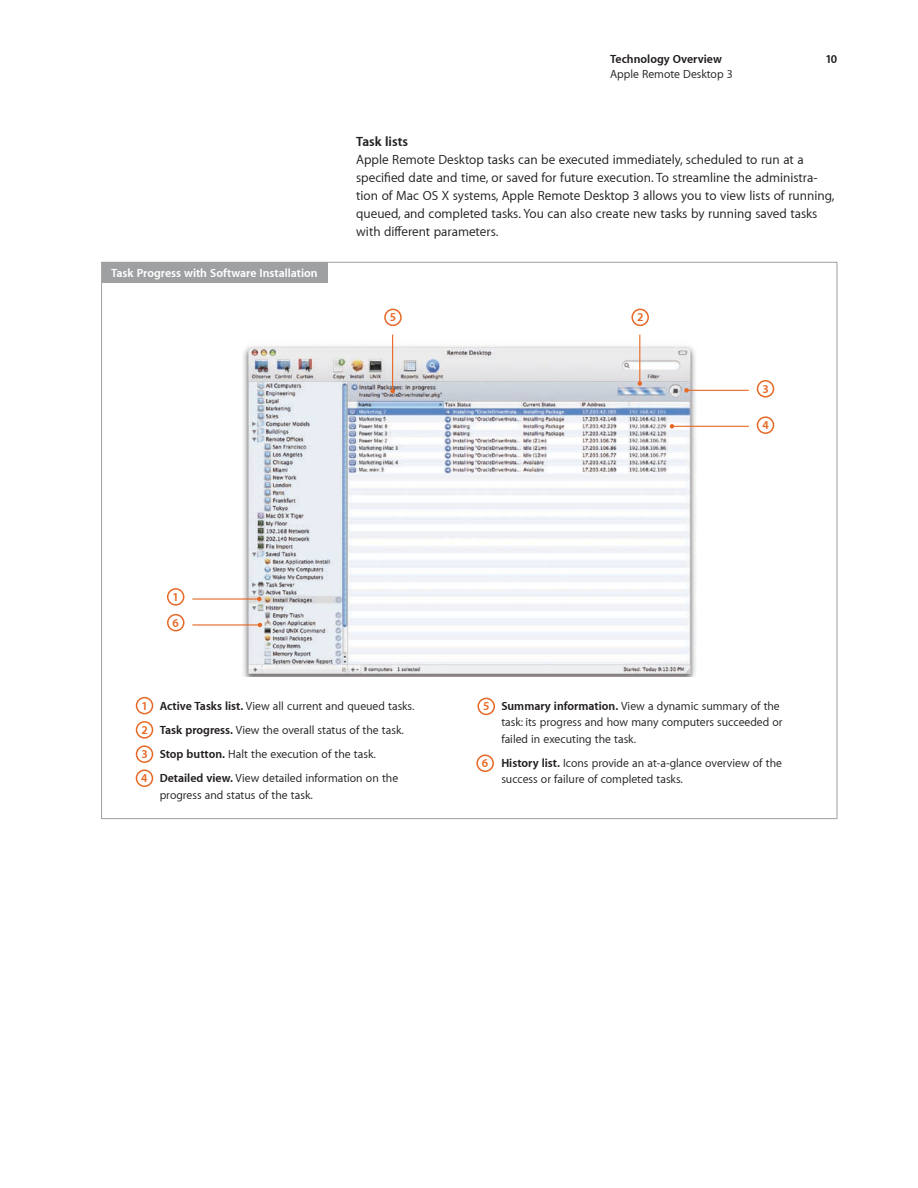
<style>
.page{position:relative;width:918px;height:1188px;background:#fff}
.page>*{position:absolute;margin:0;border:0;box-sizing:border-box;transform-origin:0 0}
.t1{font:13.5px/18px "Myriad Set Text";color:#231f20}
.t2{font:700 13.5px "Myriad Set";color:#231f20}
.t3{font:12px/24px "Myriad Set Text";color:#231f20}
.t4{font:700 12px "Myriad Set";color:#fff}
.t5{font:700 12px "Myriad Set";color:#231f20}
.t6{font:700 12px/24px "Myriad Set";color:#e76825}
.s1{font-family:"Myriad Set";font-weight:700}
</style>
<div class="page">
<div style="left:102px;top:262px;width:225px;height:21px;background:#9ea0a2"></div>
<img style="left:243px;top:337px;width:497px;height:340px">
<hr style="left:192px;top:598px;width:67px;height:2px;background:#e76825">
<svg style="left:257px;top:597px;width:5px;height:4px"></svg>
<hr style="left:192px;top:624px;width:68px;height:2px;background:#e76825">
<svg style="left:258px;top:623px;width:4px;height:4px"></svg>
<hr style="left:687px;top:390px;width:62px;height:1px;background:#e76825">
<svg style="left:684px;top:388px;width:5px;height:5px"></svg>
<hr style="left:672px;top:426px;width:77px;height:1px;background:#e76825">
<svg style="left:670px;top:424px;width:4px;height:5px"></svg>
<div style="left:167px;top:588px;width:17px;height:18px;border:2px solid #e76825;border-radius:50%"></div>
<div style="left:384px;top:309px;width:18px;height:17px;border:2px solid #e76825;border-radius:50%"></div>
<div style="left:167px;top:614px;width:17px;height:17px;border:2px solid #e76825;border-radius:50%"></div>
<hr style="left:392px;top:335px;width:1px;height:56px;background:#e76825">
<svg style="left:390px;top:389px;width:5px;height:4px"></svg>
<div style="left:631px;top:309px;width:18px;height:17px;border:2px solid #e76825;border-radius:50%"></div>
<hr style="left:639px;top:335px;width:1px;height:49px;background:#e76825">
<svg style="left:638px;top:381px;width:4px;height:5px"></svg>
<div style="left:757px;top:380px;width:17px;height:18px;border:2px solid #e76825;border-radius:50%"></div>
<div style="left:757px;top:416px;width:17px;height:18px;border:2px solid #e76825;border-radius:50%"></div>
<div style="left:136px;top:697px;width:17px;height:17px;border:2px solid #e76825;border-radius:50%"></div>
<div style="left:136px;top:745px;width:17px;height:18px;border:2px solid #e76825;border-radius:50%"></div>
<div style="left:136px;top:770px;width:17px;height:17px;border:2px solid #e76825;border-radius:50%"></div>
<div style="left:477px;top:698px;width:18px;height:17px;border:2px solid #e76825;border-radius:50%"></div>
<div style="left:136px;top:721px;width:17px;height:18px;border:2px solid #e76825;border-radius:50%"></div>
<div style="left:476px;top:754px;width:18px;height:18px;border:2px solid #e76825;border-radius:50%"></div>
<p class="t5" style="left:610px;top:53px;width:113px">Technology Overview</p>
<p class="t5" style="left:825px;top:53px;width:13px">10</p>
<p class="t3" style="left:610px;top:62px;width:124px">Apple Remote Desktop 3</p>
<p class="t4" style="left:111px;top:267px;width:208px">Task Progress with Software Installation</p>
<p class="t2" style="left:356px;top:135px;width:53px">Task lists</p>
<p class="t1" style="left:356px;top:151px;width:480px">Apple Remote Desktop tasks can be executed immediately, scheduled to run at a specified date and time, or saved for future execution. To streamline the administra&shy;tion of Mac OS X systems, Apple Remote Desktop 3 allows you to view lists of running, queued, and completed tasks. You can also create new tasks by running saved tasks with different parameters.</p>
<p class="t6" style="left:390px;top:306px;width:8px">5</p>
<p class="t6" style="left:637px;top:306px;width:8px">2</p>
<p class="t6" style="left:762px;top:377px;width:8px">3</p>
<p class="t6" style="left:762px;top:414px;width:8px">4</p>
<p class="t6" style="left:173px;top:585px;width:8px">1</p>
<p class="t6" style="left:172px;top:611px;width:8px">6</p>
<p class="t6" style="left:141px;top:694px;width:8px">1</p>
<p class="t6" style="left:141px;top:718px;width:8px">2</p>
<p class="t6" style="left:141px;top:743px;width:8px">3<br>4</p>
<p class="t3" style="left:160px;top:694px;width:256px"><span class="s1">Active Tasks list.</span> View all current and queued tasks.<br><span class="s1">Task progress.</span> View the overall status of the task.<br><span class="s1">Stop button.</span> Halt the execution of the task.<br><span class="s1">Detailed view.</span> View detailed information on the</p>
<p class="t3" style="left:160px;top:783px;width:155px">progress and status of the task.</p>
<p class="t6" style="left:483px;top:695px;width:8px">5</p>
<p class="t6" style="left:482px;top:752px;width:8px">6</p>
<p class="t3" style="left:501px;top:698px;width:283px;line-height:16.5px"><span class="s1">Summary information.</span> View a dynamic summary of the task: its progress and how many computers succeeded or failed in executing the task.</p>
<p class="t3" style="left:501px;top:755px;width:282px;line-height:16.5px"><span class="s1">History list.</span> Icons provide an at-a-glance overview of the success or failure of completed tasks.</p>
</div>
